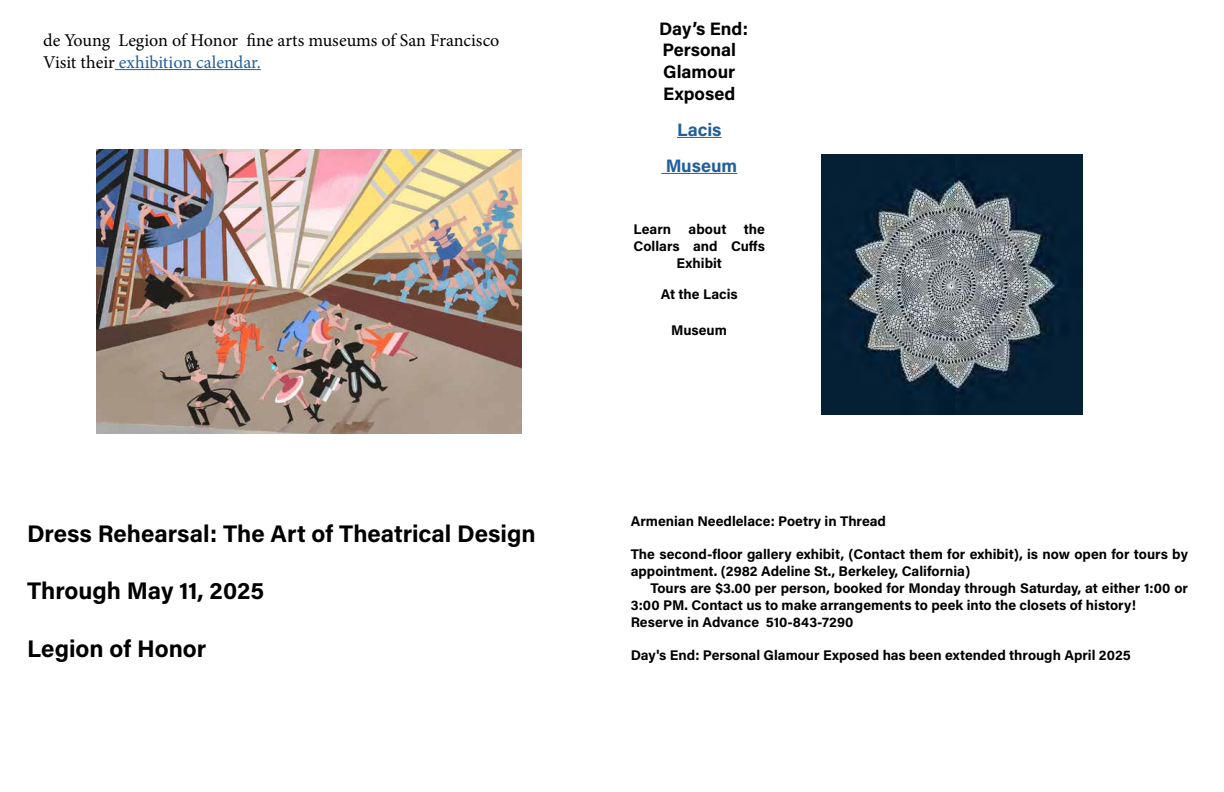
<style>
.page{position:relative;width:1224px;height:792px;background:#fff}
.page>*{position:absolute;margin:0;border:0;box-sizing:border-box;transform-origin:0 0}
.t1{font:700 24px "Acumin Pro";color:#000}
.t2{font:18px/21.6px "Minion Pro";color:#000}
.t3{font:700 18px/21.6px "Acumin Pro";color:#000}
.t4{font:700 18px/36px "Acumin Pro";color:#215e9e;text-align:center}
.t5{font:700 14px/16.8px "Acumin Pro";color:#000}
.s1{color:#215e9e}
</style>
<div class="page">
<hr style="left:115px;top:69px;width:146px;height:1px;background:#215e9e">
<hr style="left:677px;top:137px;width:45px;height:1px;background:#215e9e">
<hr style="left:661px;top:173px;width:76px;height:1px;background:#215e9e">
<img style="left:96px;top:150px;width:426px;height:284px">
<img style="left:822px;top:154px;width:260px;height:261px">
<p class="t2" style="left:43px;top:30px;width:458px">de Young Legion of Honor fine arts museums of San Francisco<br>Visit their <span class="s1">exhibition calendar.</span></p>
<p class="t3" style="left:659px;top:17px;width:90px">Day’s End:<br>Personal<br>Glamour<br>Exposed</p>
<p class="t4" style="left:666px;top:111px;width:73px">Lacis<br>Museum</p>
<h1 class="t1" style="left:27px;top:517px;width:510px">Dress Rehearsal: The Art of Theatrical Design</h1>
<h1 class="t1" style="left:27px;top:574px;width:239px">Through May 11, 2025</h1>
<h1 class="t1" style="left:27px;top:632px;width:181px">Legion of Honor</h1>
<p class="t5" style="left:634px;top:220px;width:133px;text-align:center">Learn about the<br>Collars and Cuffs<br>Exhibit</p>
<p class="t5" style="left:661px;top:285px;width:78px">At the Lacis</p>
<p class="t5" style="left:671px;top:321px;width:57px">Museum</p>
<p class="t5" style="left:631px;top:512px;width:257px">Armenian Needlelace: Poetry in Thread</p>
<p class="t5" style="left:631px;top:545px;width:559px">The second-floor gallery exhibit, (Contact them for exhibit), is now open for tours by appointment. (2982 Adeline St., Berkeley, California)</p>
<p class="t5" style="left:631px;top:579px;width:559px;text-indent:20px">Tours are $3.00 per person, booked for Monday through Saturday, at either 1:00 or<br>3:00 PM. Contact us to make arrangements to peek into the closets of history!<br>Reserve in Advance 510-843-7290</p>
<p class="t5" style="left:631px;top:646px;width:501px">Day's End: Personal Glamour Exposed has been extended through April 2025</p>
</div>
